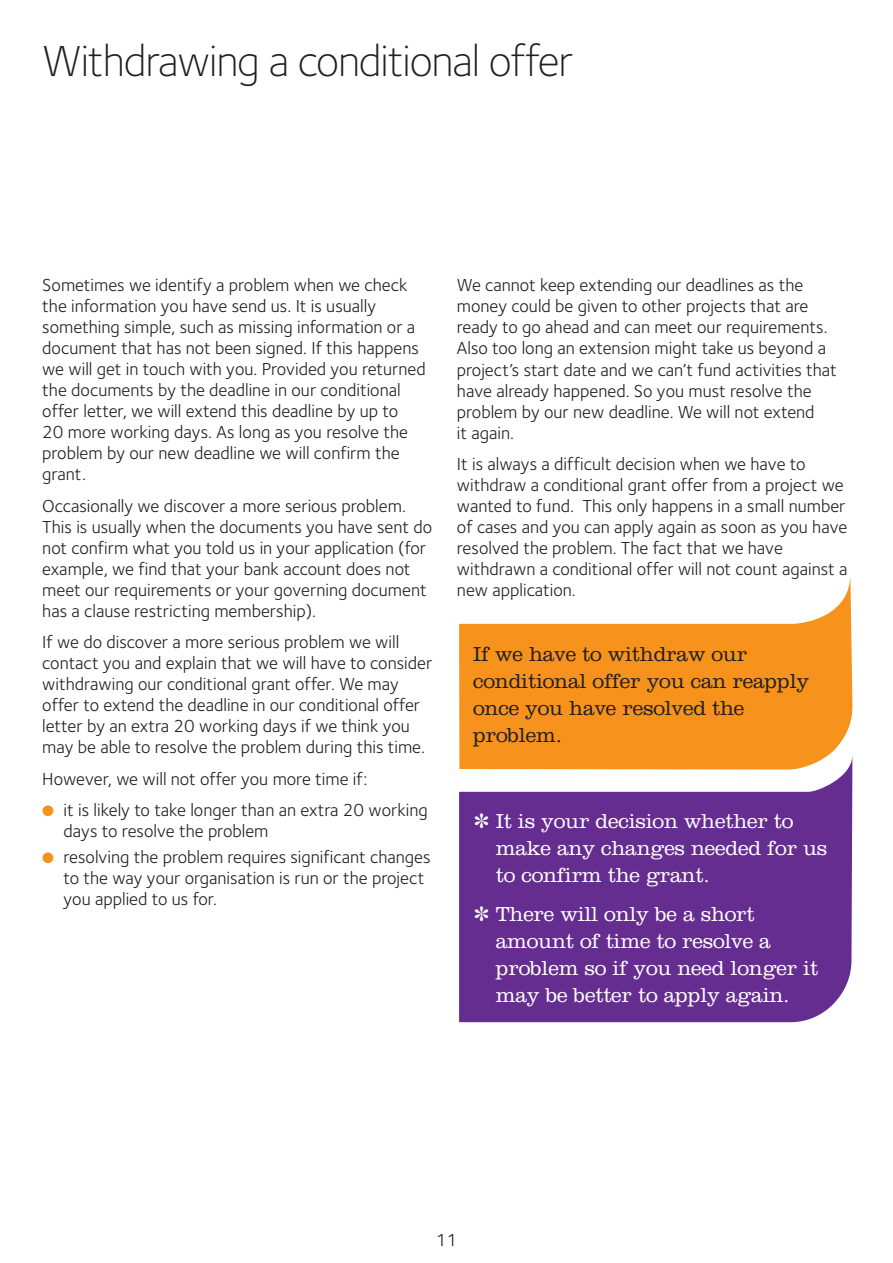
<style>
.page{position:relative;width:893px;height:1263px;background:#fff}
.page>*{position:absolute;margin:0;border:0;box-sizing:border-box;transform-origin:0 0}
.t1{font:300 45px "Foundry Sterling";letter-spacing:-.025em;color:#231f20}
.t2{font:300 21px/27px "Clarendon";letter-spacing:-.01em;color:#fff}
.t3{font:300 21px/27px "Clarendon";letter-spacing:-.01em;color:#231f20}
.t4{font:18px/21px "Foundry Sterling";color:#231f20}
.s1{color:#f7931d}
</style>
<div class="page">
<svg style="left:459px;top:770px;width:393px;height:252px;background:#74409b"></svg>
<svg style="left:459px;top:576px;width:393px;height:194px;fill:#f7931d"></svg>
<h1 class="t1" style="left:42px;top:44px;width:532px">Withdrawing a conditional offer</h1>
<p class="t4" style="left:42px;top:276px;width:385px">Sometimes we identify a problem when we check the information you have send us. It is usually something simple, such as missing information or a document that has not been signed. If this happens we will get in touch with you. Provided you returned the documents by the deadline in our conditional offer letter, we will extend this deadline by up to<br>20 more working days. As long as you resolve the problem by our new deadline we will confirm the grant.</p>
<p class="t4" style="left:42px;top:497px;width:391px">Occasionally we discover a more serious problem.<br>This is usually when the documents you have sent do not confirm what you told us in your application (for example, we find that your bank account does not meet our requirements or your governing document has a clause restricting membership).</p>
<p class="t4" style="left:42px;top:633px;width:391px">If we do discover a more serious problem we will contact you and explain that we will have to consider withdrawing our conditional grant offer. We may offer to extend the deadline in our conditional offer letter by an extra 20 working days if we think you may be able to resolve the problem during this time.</p>
<p class="t4" style="left:42px;top:770px;width:326px">However, we will not offer you more time if:</p>
<p class="t4" style="left:64px;top:801px;width:366px;text-indent:-21px"><span class="s1">●</span> it is likely to take longer than an extra 20 working days to resolve the problem</p>
<p class="t4" style="left:64px;top:848px;width:368px;text-indent:-21px"><span class="s1">●</span> resolving the problem requires significant changes to the way your organisation is run or the project you applied to us for.</p>
<p class="t4" style="left:457px;top:277px;width:381px">We cannot keep extending our deadlines as the money could be given to other projects that are ready to go ahead and can meet our requirements.<br>Also too long an extension might take us beyond a project’s start date and we can’t fund activities that have already happened. So you must resolve the problem by our new deadline. We will not extend<br>it again.</p>
<p class="t4" style="left:457px;top:455px;width:392px">It is always a difficult decision when we have to withdraw a conditional grant offer from a project we wanted to fund. This only happens in a small number of cases and you can apply again as soon as you have resolved the problem. The fact that we have withdrawn a conditional offer will not count against a new application.</p>
<p class="t3" style="left:473px;top:643px;width:338px">If we have to withdraw our conditional offer you can reapply once you have resolved the problem.</p>
<p class="t2" style="left:496px;top:809px;width:333px;text-indent:-21px">✽ It is your decision whether to make any changes needed for us to confirm the grant.</p>
<p class="t2" style="left:496px;top:902px;width:324px;text-indent:-21px">✽ There will only be a short amount of time to resolve a problem so if you need longer it may be better to apply again.</p>
<p class="t4" style="left:436px;top:1231px;width:23px">11</p>
</div>
